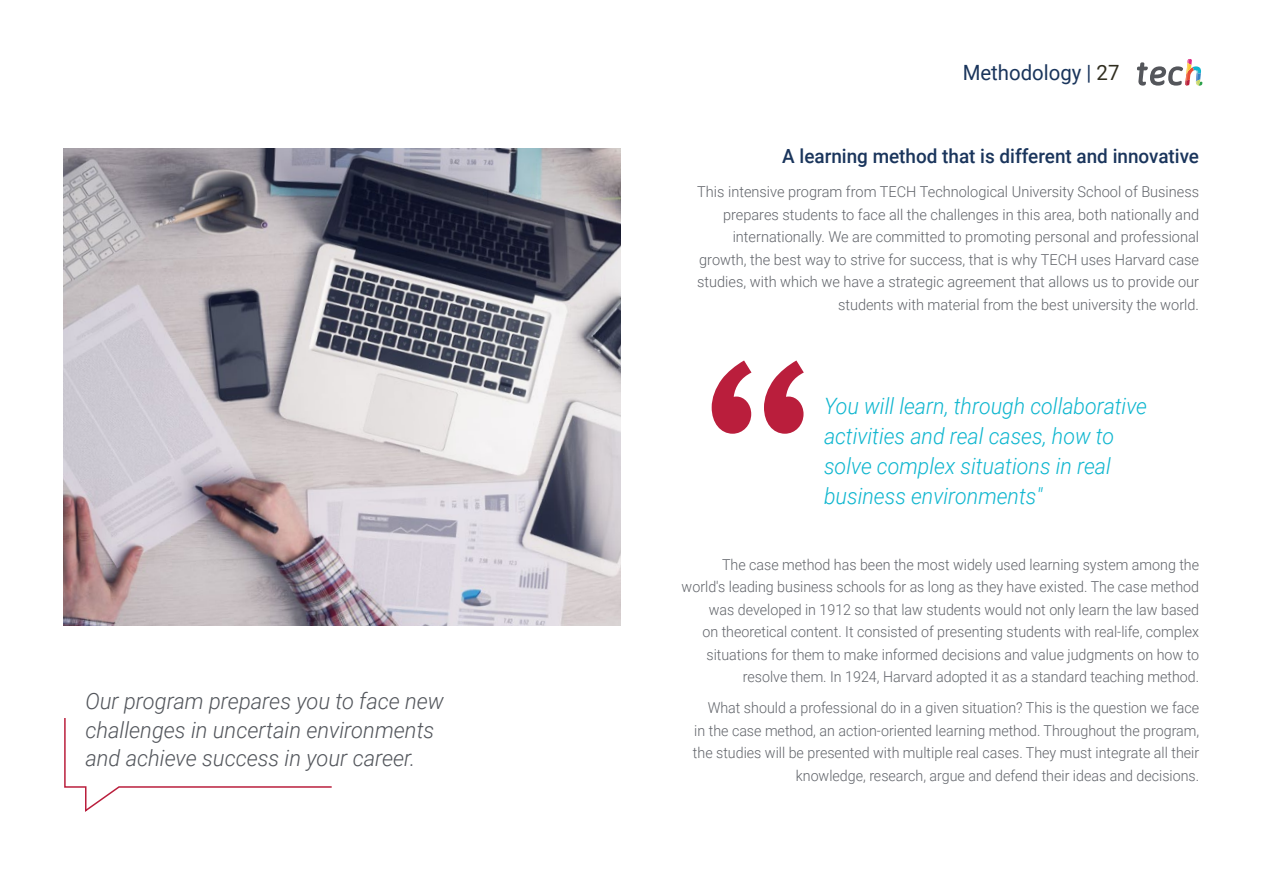
<style>
.page{position:relative;width:1263px;height:893px;background:#fff}
.page>*{position:absolute;margin:0;border:0;box-sizing:border-box;transform-origin:0 0}
.t1{font:italic 300 22.5px/30px "Roboto";color:#0fb6cf;scale:.95 1}
.t2{font:italic 300 22.5px/28.5px "Roboto";color:#52555b}
.t3{font:21px "Roboto";color:#1a355c}
.t4{font:500 19.5px "Roboto";color:#1a355c}
.t5{font:300 15px/22.5px "Roboto";color:#61646a;text-align:right;scale:.95 1}
.t6{font:300 15px/22.5px "Roboto";color:#61646a;text-align:right}
.s1{color:#312e20}
</style>
<div class="page">
<img style="left:64px;top:149px;width:557px;height:477px">
<svg style="left:1137px;top:59px;width:65px;height:27px"></svg>
<svg style="left:64px;top:718px;width:268px;height:94px"></svg>
<svg style="left:712px;top:360px;width:92px;height:74px"></svg>
<h1 class="t2" style="left:85px;top:686px;width:360px">Our program prepares you to face new challenges in uncertain environments and achieve success in your career.</h1>
<h2 class="t3" style="left:963px;top:57px;width:158px">Methodology | <span class="s1">27</span></h2>
<h3 class="t4" style="left:782px;top:143px;width:418px">A learning method that is different and innovative</h3>
<p class="t6" style="left:697px;top:180px;width:503px">This intensive program from TECH Technological University School of Business prepares students to face all the challenges in this area, both nationally and internationally. We are committed to promoting personal and professional growth, the best way to strive for success, that is why TECH uses Harvard case studies, with which we have a strategic agreement that allows us to provide our students with material from the best university the world.</p>
<h1 class="t1" style="left:824px;top:390px;width:342px">You will learn, through collaborative activities and real cases, how to solve complex situations in real business environments"</h1>
<p class="t5" style="left:682px;top:553px;width:546px">The case method has been the most widely used learning system among the world's leading business schools for as long as they have existed. The case method was developed in 1912 so that law students would not only learn the law based<br>on theoretical content. It consisted of presenting students with real-life, complex situations for them to make informed decisions and value judgments on how to resolve them. In 1924, Harvard adopted it as a standard teaching method.</p>
<p class="t5" style="left:693px;top:696px;width:534px">What should a professional do in a given situation? This is the question we face in the case method, an action-oriented learning method. Throughout the program, the studies will be presented with multiple real cases. They must integrate all their knowledge, research, argue and defend their ideas and decisions.</p>
</div>
